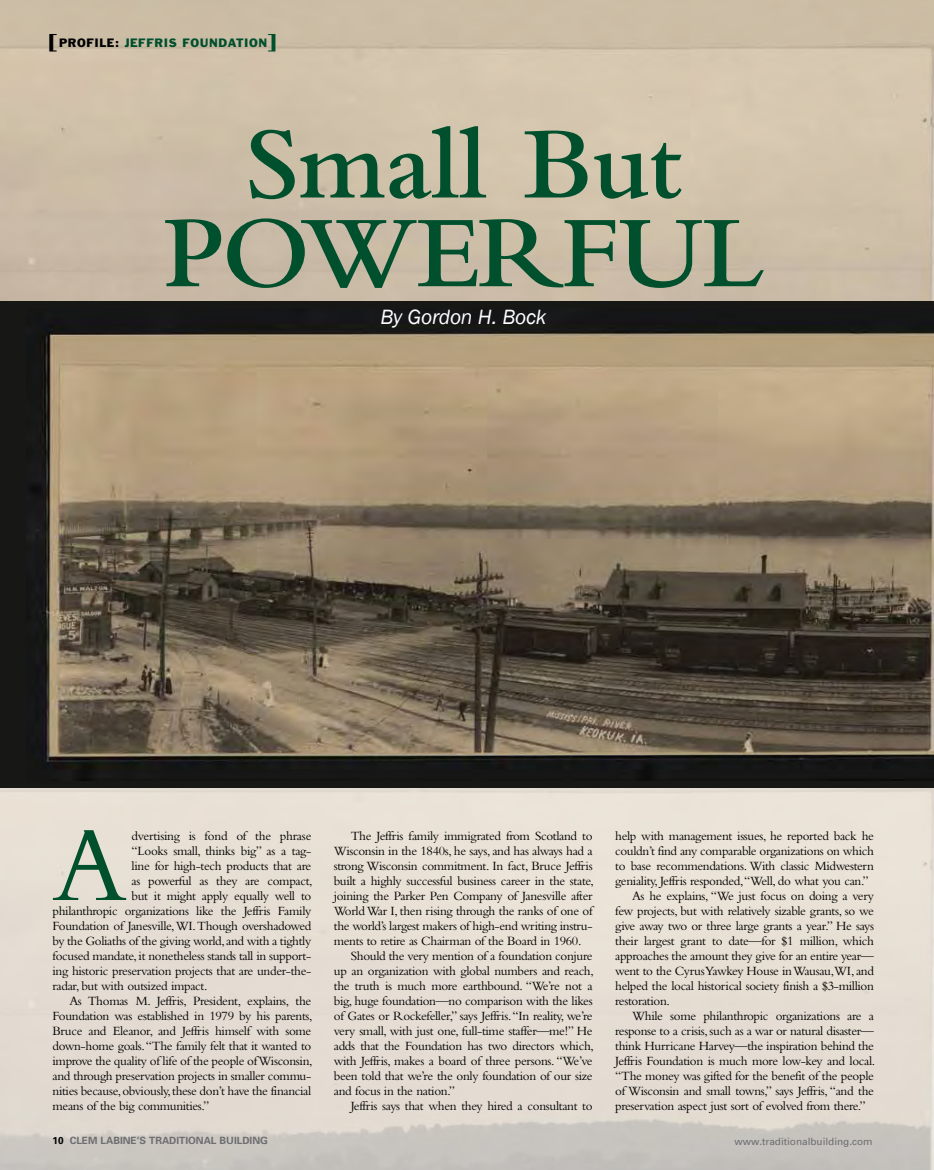
<style>
.page{position:relative;width:934px;height:1170px;background:#fff}
.page>*{position:absolute;margin:0;border:0;box-sizing:border-box;transform-origin:0 0}
.t1{font:109.62px "Bembo";color:#004f2d}
.t2{font:600 106.25px/88.8px "Bembo";letter-spacing:-.01em;color:#004f2d;text-align:center}
.t3{font:italic 21.25px "Franklin Gothic";letter-spacing:-.01em;color:#fff}
.t4{font:13.12px "Bembo";letter-spacing:-.025em;color:#000}
.t5{font:11.25px "Franklin Gothic";letter-spacing:.05em;color:#004f2d}
.t6{font:700 10px "Univers";color:#6d6e71}
.t7{font:10px "Univers";color:#6d6e71}
.s1{font-size:22.5px;color:#000}
.s2{color:#000}
.s3{font-size:22.5px}
</style>
<div class="page">
<div style="left:0;top:301px;width:934px;height:487px;background:#171716"></div>
<img style="left:27px;top:326px;width:907px;height:454px">
<p class="t5" style="left:48px;top:35px;width:231px"><span class="s1">[</span><span class="s2">PROFILE:</span> JEFFRIS FOUNDATION<span class="s3">]</span></p>
<h2 class="t2" style="left:163px;top:120px;width:601px">Small But<br>POWERFUL</h2>
<h3 class="t3" style="left:380px;top:303px;width:167px">By Gordon H. Bock</h3>
<h1 class="t1" style="left:52px;top:802px;width:76px">A</h1>
<p class="t4" style="left:132px;top:828px;width:181px">dvertising is fond of the phrase</p>
<p class="t4" style="left:132px;top:843px;width:181px">“Looks small, thinks big” as a tag-</p>
<p class="t4" style="left:132px;top:858px;width:181px">line for high-tech products that are</p>
<p class="t4" style="left:132px;top:873px;width:182px">as powerful as they are compact,</p>
<p class="t4" style="left:132px;top:888px;width:181px">but it might apply equally well to</p>
<p class="t4" style="left:53px;top:903px;width:260px">philanthropic organizations like the Jeffris Family</p>
<p class="t4" style="left:53px;top:918px;width:260px">Foundation of Janesville, WI. Though overshadowed</p>
<p class="t4" style="left:53px;top:933px;width:260px">by the Goliaths of the giving world, and with a tightly</p>
<p class="t4" style="left:53px;top:948px;width:260px">focused mandate, it nonetheless stands tall in support-</p>
<p class="t4" style="left:53px;top:963px;width:260px">ing historic preservation projects that are under-the-</p>
<p class="t4" style="left:53px;top:978px;width:156px">radar, but with outsized impact.</p>
<p class="t4" style="left:69px;top:993px;width:243px">As Thomas M. Jeffris, President, explains, the</p>
<p class="t4" style="left:53px;top:1008px;width:262px">Foundation was established in 1979 by his parents,</p>
<p class="t4" style="left:53px;top:1023px;width:260px">Bruce and Eleanor, and Jeffris himself with some</p>
<p class="t4" style="left:53px;top:1038px;width:260px">down-home goals. “The family felt that it wanted to</p>
<p class="t4" style="left:53px;top:1053px;width:262px">improve the quality of life of the people of Wisconsin,</p>
<p class="t4" style="left:53px;top:1068px;width:260px">and through preservation projects in smaller commu-</p>
<p class="t4" style="left:53px;top:1083px;width:260px">nities because, obviously, these don’t have the financial</p>
<p class="t4" style="left:53px;top:1098px;width:158px">means of the big communities.”</p>
<p class="t4" style="left:351px;top:828px;width:243px">The Jeffris family immigrated from Scotland to</p>
<p class="t4" style="left:334px;top:843px;width:260px">Wisconsin in the 1840s, he says, and has always had a</p>
<p class="t4" style="left:334px;top:858px;width:260px">strong Wisconsin commitment. In fact, Bruce Jeffris</p>
<p class="t4" style="left:334px;top:873px;width:262px">built a highly successful business career in the state,</p>
<p class="t4" style="left:334px;top:888px;width:260px">joining the Parker Pen Company of Janesville after</p>
<p class="t4" style="left:334px;top:903px;width:260px">World War I, then rising through the ranks of one of</p>
<p class="t4" style="left:334px;top:918px;width:260px">the world’s largest makers of high-end writing instru-</p>
<p class="t4" style="left:334px;top:933px;width:249px">ments to retire as Chairman of the Board in 1960.</p>
<p class="t4" style="left:351px;top:948px;width:243px">Should the very mention of a foundation conjure</p>
<p class="t4" style="left:334px;top:963px;width:262px">up an organization with global numbers and reach,</p>
<p class="t4" style="left:334px;top:978px;width:260px">the truth is much more earthbound. “We’re not a</p>
<p class="t4" style="left:334px;top:993px;width:260px">big, huge foundation—no comparison with the likes</p>
<p class="t4" style="left:334px;top:1008px;width:260px">of Gates or Rockefeller,” says Jeffris. “In reality, we’re</p>
<p class="t4" style="left:334px;top:1023px;width:260px">very small, with just one, full-time staffer—me!” He</p>
<p class="t4" style="left:334px;top:1038px;width:262px">adds that the Foundation has two directors which,</p>
<p class="t4" style="left:334px;top:1053px;width:260px">with Jeffris, makes a board of three persons. “We’ve</p>
<p class="t4" style="left:334px;top:1068px;width:260px">been told that we’re the only foundation of our size</p>
<p class="t4" style="left:334px;top:1083px;width:123px">and focus in the nation.”</p>
<p class="t4" style="left:351px;top:1098px;width:243px">Jeffris says that when they hired a consultant to</p>
<p class="t4" style="left:615px;top:828px;width:260px">help with management issues, he reported back he</p>
<p class="t4" style="left:615px;top:843px;width:260px">couldn’t find any comparable organizations on which</p>
<p class="t4" style="left:615px;top:858px;width:260px">to base recommendations. With classic Midwestern</p>
<p class="t4" style="left:615px;top:873px;width:255px">geniality, Jeffris responded,“Well, do what you can.”</p>
<p class="t4" style="left:632px;top:888px;width:243px">As he explains, “We just focus on doing a very</p>
<p class="t4" style="left:615px;top:903px;width:260px">few projects, but with relatively sizable grants, so we</p>
<p class="t4" style="left:615px;top:918px;width:260px">give away two or three large grants a year.” He says</p>
<p class="t4" style="left:615px;top:933px;width:260px">their largest grant to date—for $1 million, which</p>
<p class="t4" style="left:615px;top:948px;width:260px">approaches the amount they give for an entire year—</p>
<p class="t4" style="left:615px;top:963px;width:260px">went to the Cyrus Yawkey House in Wausau,WI, and</p>
<p class="t4" style="left:615px;top:978px;width:260px">helped the local historical society finish a $3-million</p>
<p class="t4" style="left:615px;top:993px;width:56px">restoration.</p>
<p class="t4" style="left:632px;top:1008px;width:243px">While some philanthropic organizations are a</p>
<p class="t4" style="left:615px;top:1023px;width:260px">response to a crisis, such as a war or natural disaster—</p>
<p class="t4" style="left:615px;top:1038px;width:260px">think Hurricane Harvey—the inspiration behind the</p>
<p class="t4" style="left:615px;top:1053px;width:262px">Jeffris Foundation is much more low-key and local.</p>
<p class="t4" style="left:615px;top:1068px;width:260px">“The money was gifted for the benefit of the people</p>
<p class="t4" style="left:615px;top:1083px;width:260px">of Wisconsin and small towns,” says Jeffris, “and the</p>
<p class="t4" style="left:615px;top:1098px;width:252px">preservation aspect just sort of evolved from there.”</p>
<p class="t6" style="left:53px;top:1134px;width:217px"><span class="s2">10</span> CLEM LABINE’S TRADITIONAL BUILDING</p>
<p class="t7" style="left:734px;top:1135px;width:140px">www.traditionalbuilding.com</p>
</div>
